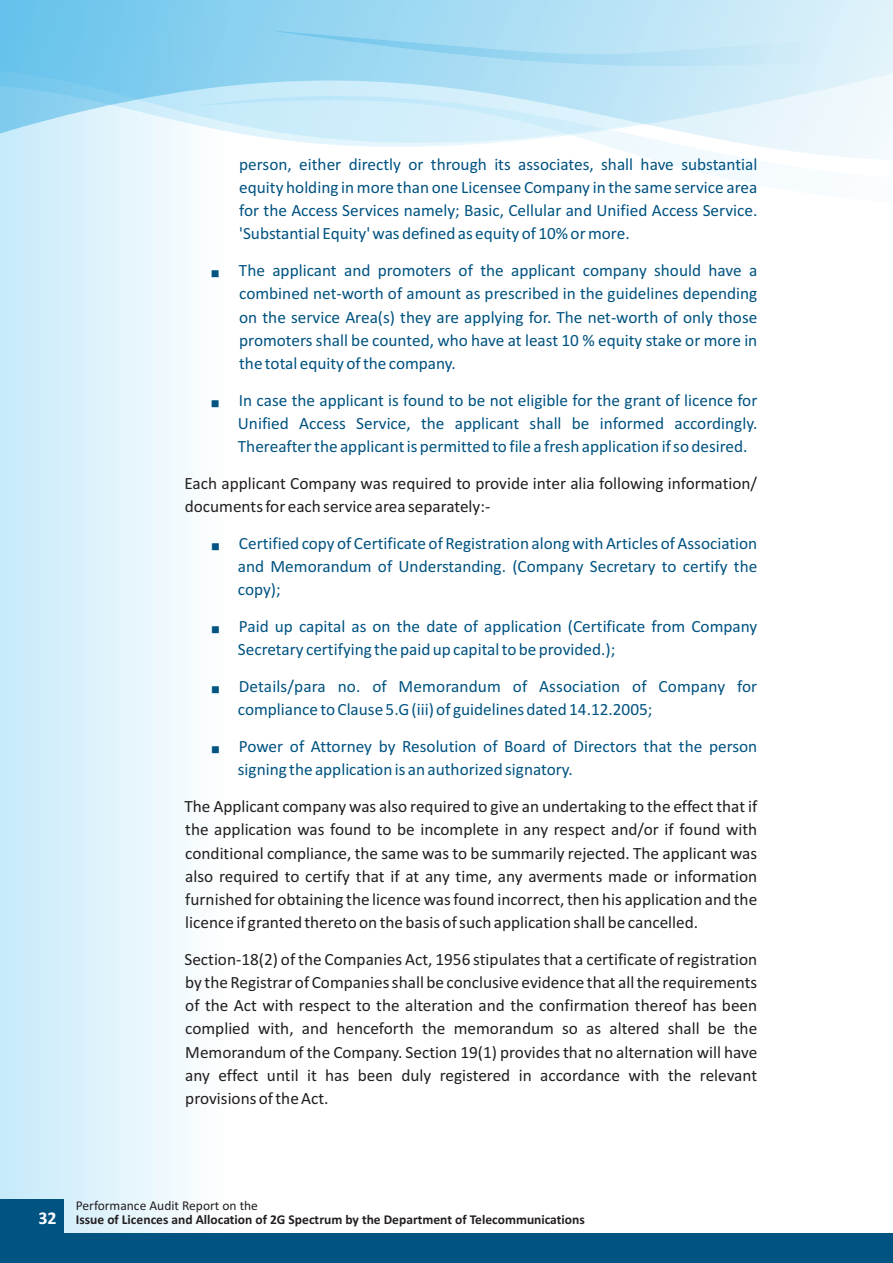
<style>
.page{position:relative;width:893px;height:1263px;background:#fff}
.page>*{position:absolute;margin:0;border:0;box-sizing:border-box;transform-origin:0 0}
.t1{font:17.25px/23.1px "Calibri";color:#015381;text-align:justify}
.t2{font:17.25px/23.1px "Calibri";color:#231f20;text-align:justify}
.t3{font:700 13.5px/13.2px "Calibri";color:#231f20}
.s1{font-weight:400}
.s2{font-size:18px;color:#fff}
</style>
<div class="page">
<svg style="left:0;top:248px;width:190px;height:985px;background:#ddf2fb"></svg>
<svg style="left:0;top:163px;width:190px;height:85px;background:#ddf2fb"></svg>
<svg style="left:666px;top:163px;width:93px;height:20px;fill:#f4fbfe"></svg>
<svg style="left:0;top:0;width:893px;height:163px"></svg>
<svg style="left:269px;top:30px;width:624px;height:45px;background:#b4e0f4"></svg>
<div style="left:0;top:1199px;width:64px;height:64px;background:#015381"></div>
<div style="left:0;top:1233px;width:893px;height:30px;background:#015381"></div>
<p class="t1" style="left:239px;top:154px;width:520px">person, either directly or through its associates, shall have substantial equity holding in more than one Licensee Company in the same service area for the Access Services namely; Basic, Cellular and Unified Access Service. 'Substantial Equity' was defined as equity of 10% or more.</p>
<p class="t1" style="left:239px;top:260px;width:520px;text-indent:-28px">■ The applicant and promoters of the applicant company should have a combined net-worth of amount as prescribed in the guidelines depending on the service Area(s) they are applying for. The net-worth of only those promoters shall be counted, who have at least 10 % equity stake or more in the total equity of the company.</p>
<p class="t1" style="left:238px;top:390px;width:521px;text-indent:-26px">■ In case the applicant is found to be not eligible for the grant of licence for Unified Access Service, the applicant shall be informed accordingly.<br>Thereafter the applicant is permitted to file a fresh application if so desired.</p>
<p class="t2" style="left:184px;top:473px;width:574px">Each applicant Company was required to provide inter alia following information/ documents for each service area separately:-</p>
<p class="t1" style="left:238px;top:533px;width:521px;text-indent:-26px">■ Certified copy of Certificate of Registration along with Articles of Association and Memorandum of Understanding. (Company Secretary to certify the copy);</p>
<p class="t1" style="left:238px;top:616px;width:521px;text-indent:-26px">■ Paid up capital as on the date of application (Certificate from Company<br>Secretary certifying the paid up capital to be provided.);</p>
<p class="t1" style="left:238px;top:676px;width:521px;text-indent:-26px">■ Details/para no. of Memorandum of Association of Company for compliance to Clause 5.G (iii) of guidelines dated 14.12.2005;</p>
<p class="t1" style="left:238px;top:736px;width:521px;text-indent:-26px">■ Power of Attorney by Resolution of Board of Directors that the person signing the application is an authorized signatory.</p>
<p class="t2" style="left:184px;top:796px;width:574px">The Applicant company was also required to give an undertaking to the effect that if the application was found to be incomplete in any respect and/or if found with conditional compliance, the same was to be summarily rejected. The applicant was also required to certify that if at any time, any averments made or information furnished for obtaining the licence was found incorrect, then his application and the licence if granted thereto on the basis of such application shall be cancelled.</p>
<p class="t2" style="left:184px;top:949px;width:574px">Section-18(2) of the Companies Act, 1956 stipulates that a certificate of registration by the Registrar of Companies shall be conclusive evidence that all the requirements of the Act with respect to the alteration and the confirmation thereof has been complied with, and henceforth the memorandum so as altered shall be the Memorandum of the Company. Section 19(1) provides that no alternation will have any effect until it has been duly registered in accordance with the relevant provisions of the Act.</p>
<p class="t3" style="left:38px;top:1200px;width:548px;text-indent:37px"><span class="s1">Performance Audit Report on the<br></span><span class="s2">32</span> Issue of Licences and Allocation of 2G Spectrum by the Department of Telecommunications</p>
</div>
